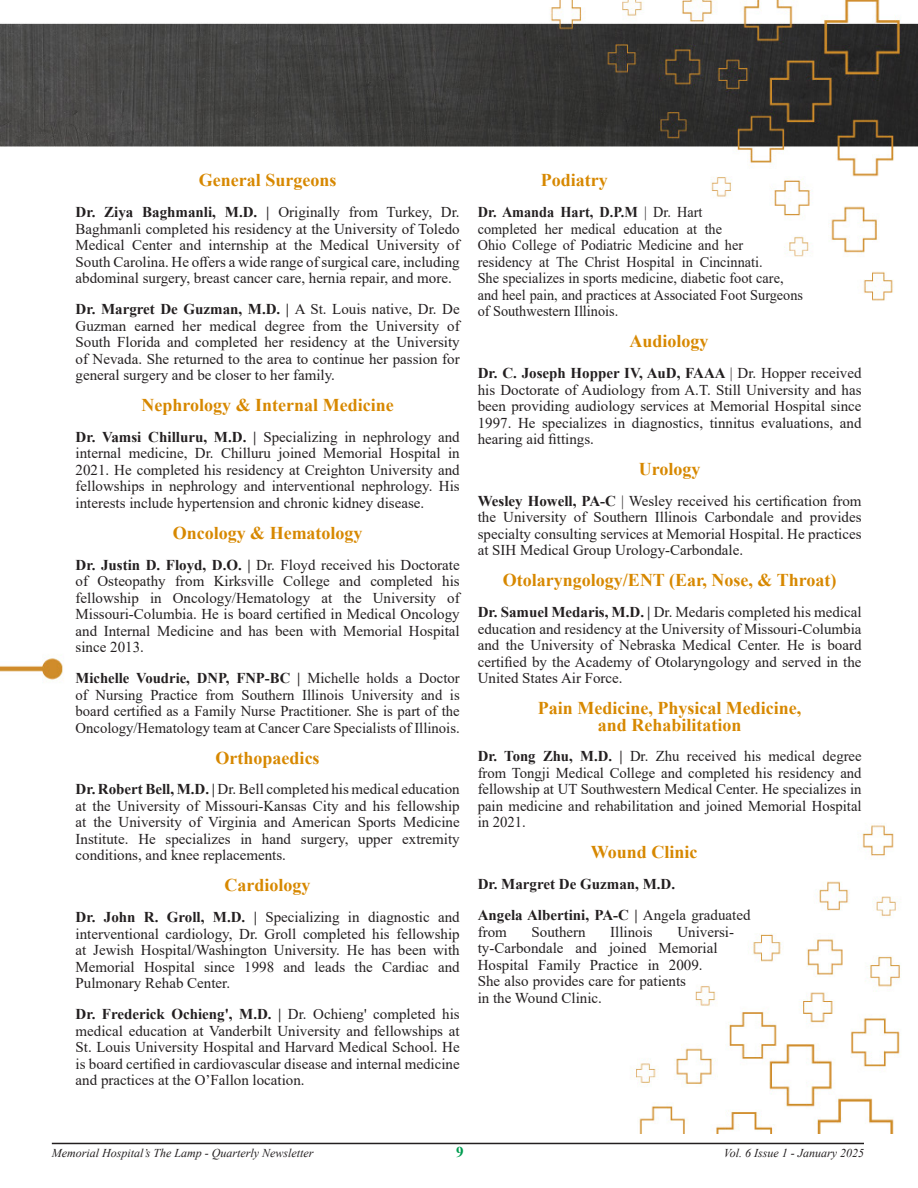
<style>
.page{position:relative;width:918px;height:1188px;background:#fff}
.page>*{position:absolute;margin:0;border:0;box-sizing:border-box;transform-origin:0 0}
.Newsletter_Paragraph_Style{font:700 18px "Times New Roman";color:#d78800}
.Newsletter_Paragraph_Style-2{font:15px/16.5px "Times New Roman";color:#231f20;text-align:justify}
.Newsletter_Paragraph_Style-3{font:15px/16.5px "Times New Roman";color:#231f20;scale:.95 1}
.Newsletter_Paragraph_Style-4{font:700 15px/16.5px "Times New Roman";color:#231f20}
.t1{font:700 15px "Times New Roman";color:#009c50}
.t2{font:italic 12px "Times New Roman";color:#231f20}
.s1{font-weight:700}
.s2{font-weight:400}
</style>
<div class="page">
<hr style="left:52px;top:1143px;width:812px;height:1px;background:#231f20">
<img style="left:0;top:0;width:918px;height:1134px">
<p class="Newsletter_Paragraph_Style" style="left:199px;top:167px;width:139px">General Surgeons</p>
<p class="Newsletter_Paragraph_Style-2" style="left:76px;top:203px;width:386px"><span class="s1">Dr. Ziya Baghmanli, M.D. |</span> Originally from Turkey, Dr.<br>Baghmanli completed his residency at the University of Toledo Medical Center and internship at the Medical University of South Carolina. He offers a wide range of surgical care, including abdominal surgery, breast cancer care, hernia repair, and more.</p>
<p class="Newsletter_Paragraph_Style-2" style="left:76px;top:300px;width:386px"><span class="s1">Dr. Margret De Guzman, M.D. |</span> A St. Louis native, Dr. De Guzman earned her medical degree from the University of South Florida and completed her residency at the University of Nevada. She returned to the area to continue her passion for general surgery and be closer to her family.</p>
<p class="Newsletter_Paragraph_Style" style="left:142px;top:392px;width:254px">Nephrology &amp; Internal Medicine</p>
<p class="Newsletter_Paragraph_Style-2" style="left:76px;top:428px;width:386px"><span class="s1">Dr. Vamsi Chilluru, M.D. |</span> Specializing in nephrology and internal medicine, Dr. Chilluru joined Memorial Hospital in 2021. He completed his residency at Creighton University and fellowships in nephrology and interventional nephrology. His interests include hypertension and chronic kidney disease.</p>
<p class="Newsletter_Paragraph_Style" style="left:173px;top:520px;width:191px">Oncology &amp; Hematology</p>
<p class="Newsletter_Paragraph_Style-2" style="left:76px;top:556px;width:386px"><span class="s1">Dr. Justin D. Floyd, D.O. |</span> Dr. Floyd received his Doctorate of Osteopathy from Kirksville College and completed his fellowship in Oncology/Hematology at the University of Missouri-Columbia. He is board certified in Medical Oncology and Internal Medicine and has been with Memorial Hospital since 2013.</p>
<p class="Newsletter_Paragraph_Style-2" style="left:76px;top:669px;width:386px"><span class="s1">Michelle Voudrie, DNP, FNP-BC |</span> Michelle holds a Doctor of Nursing Practice from Southern Illinois University and is board certified as a Family Nurse Practitioner. She is part of the Oncology/Hematology team at Cancer Care Specialists of Illinois.</p>
<p class="Newsletter_Paragraph_Style" style="left:216px;top:745px;width:106px">Orthopaedics</p>
<p class="Newsletter_Paragraph_Style-2" style="left:76px;top:781px;width:386px"><span class="s1">Dr. Robert Bell, M.D. |</span> Dr. Bell completed his medical education at the University of Missouri-Kansas City and his fellowship at the University of Virginia and American Sports Medicine Institute. He specializes in hand surgery, upper extremity conditions, and knee replacements.</p>
<p class="Newsletter_Paragraph_Style" style="left:225px;top:872px;width:88px">Cardiology</p>
<p class="Newsletter_Paragraph_Style-2" style="left:76px;top:908px;width:386px"><span class="s1">Dr. John R. Groll, M.D. |</span> Specializing in diagnostic and interventional cardiology, Dr. Groll completed his fellowship at Jewish Hospital/Washington University. He has been with Memorial Hospital since 1998 and leads the Cardiac and Pulmonary Rehab Center.</p>
<p class="Newsletter_Paragraph_Style-2" style="left:76px;top:1005px;width:386px"><span class="s1">Dr. Frederick Ochieng', M.D. |</span> Dr. Ochieng' completed his medical education at Vanderbilt University and fellowships at St. Louis University Hospital and Harvard Medical School. He is board certified in cardiovascular disease and internal medicine and practices at the O’Fallon location.</p>
<p class="Newsletter_Paragraph_Style" style="left:541px;top:167px;width:68px">Podiatry</p>
<p class="Newsletter_Paragraph_Style-3" style="left:478px;top:203px;width:344px"><span class="s1">Dr. Amanda Hart, D.P.M</span> | Dr. Hart<br>completed her medical education at the<br>Ohio College of Podiatric Medicine and her<br>residency at The Christ Hospital in Cincinnati.<br>She specializes in sports medicine, diabetic foot care, and heel pain, and practices at Associated Foot Surgeons of Southwestern Illinois.</p>
<p class="Newsletter_Paragraph_Style" style="left:629px;top:328px;width:81px">Audiology</p>
<p class="Newsletter_Paragraph_Style-2" style="left:478px;top:364px;width:385px"><span class="s1">Dr. C. Joseph Hopper IV, AuD, FAAA</span> | Dr. Hopper received his Doctorate of Audiology from A.T. Still University and has been providing audiology services at Memorial Hospital since 1997. He specializes in diagnostics, tinnitus evaluations, and hearing aid fittings.</p>
<p class="Newsletter_Paragraph_Style" style="left:639px;top:456px;width:63px">Urology</p>
<p class="Newsletter_Paragraph_Style-2" style="left:478px;top:492px;width:385px"><span class="s1">Wesley Howell, PA-C</span> | Wesley received his certification from the University of Southern Illinois Carbondale and provides specialty consulting services at Memorial Hospital. He practices at SIH Medical Group Urology-Carbondale.</p>
<p class="Newsletter_Paragraph_Style" style="left:503px;top:567px;width:335px">Otolaryngology/ENT (Ear, Nose, &amp; Throat)</p>
<p class="Newsletter_Paragraph_Style-2" style="left:478px;top:603px;width:385px"><span class="s1">Dr. Samuel Medaris, M.D. |</span> Dr. Medaris completed his medical education and residency at the University of Missouri-Columbia and the University of Nebraska Medical Center. He is board certified by the Academy of Otolaryngology and served in the United States Air Force.</p>
<p class="Newsletter_Paragraph_Style" style="left:538px;top:695px;width:265px">Pain Medicine, Physical Medicine,</p>
<p class="Newsletter_Paragraph_Style" style="left:598px;top:712px;width:145px">and Rehabilitation</p>
<p class="Newsletter_Paragraph_Style-2" style="left:478px;top:748px;width:385px"><span class="s1">Dr. Tong Zhu, M.D. |</span> Dr. Zhu received his medical degree from Tongji Medical College and completed his residency and fellowship at UT Southwestern Medical Center. He specializes in pain medicine and rehabilitation and joined Memorial Hospital in 2021.</p>
<p class="Newsletter_Paragraph_Style" style="left:591px;top:839px;width:108px">Wound Clinic</p>
<p class="Newsletter_Paragraph_Style-4" style="left:478px;top:876px;width:199px">Dr. Margret De Guzman, M.D.</p>
<p class="Newsletter_Paragraph_Style-4" style="left:478px;top:906px;width:274px">Angela Albertini, PA-C | <span class="s2">Angela graduated from</span></p>
<p class="Newsletter_Paragraph_Style-2" style="left:478px;top:923px;width:258px;text-align:left;text-indent:200px">Universi&shy;ty-Carbondale and joined Memorial<br>Hospital Family Practice in 2009.<br>She also provides care for patients<br>in the Wound Clinic.</p>
<p class="Newsletter_Paragraph_Style-2" style="left:532px;top:923px;width:56px">Southern</p>
<p class="Newsletter_Paragraph_Style-2" style="left:610px;top:923px;width:44px">Illinois</p>
<p class="t2" style="left:52px;top:1145px;width:263px">Memorial Hospital’s The Lamp - Quarterly Newsletter</p>
<p class="t1" style="left:456px;top:1142px;width:9px">9</p>
<p class="t2" style="left:724px;top:1145px;width:142px">Vol. 6 Issue 1 - January 2025</p>
</div>
